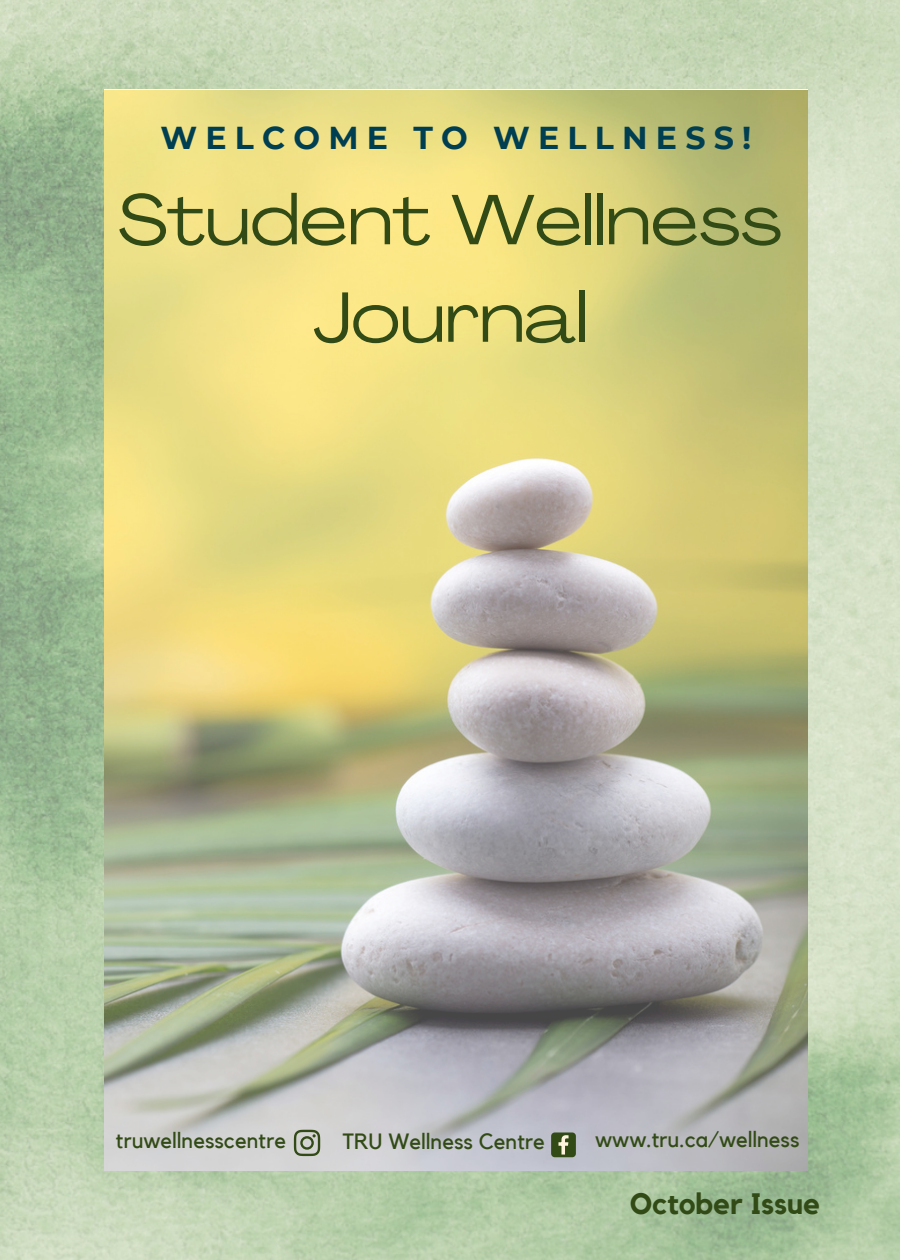
<style>
.page{position:relative;width:900px;height:1260px;background:#fff}
.page>*{position:absolute;margin:0;border:0;box-sizing:border-box;transform-origin:0 0}
.t1{font:expanded 70px/97.5px "Agrandir";color:#324b16;text-align:center}
.t2{font:700 31.5px "Montserrat";letter-spacing:.26em;color:#003e51}
.t3{font:700 29.5px "Kollektif";color:#324b16}
.t4{font:22px "Kollektif";color:#324b16}
</style>
<div class="page">
<img style="left:0;top:0;width:900px;height:1260px">
<img style="left:104px;top:91px;width:703px;height:1080px">
<svg style="left:294px;top:1130px;width:26px;height:26px"></svg>
<svg style="left:551px;top:1132px;width:25px;height:25px"></svg>
<h2 class="t2" style="left:160px;top:118px;width:592px">WELCOME TO WELLNESS!</h2>
<h1 class="t1" style="left:118px;top:178px;width:666px">Student Wellness<br>Journal</h1>
<p class="t4" style="left:116px;top:1130px;width:172px">truwellnesscentre</p>
<p class="t4" style="left:343px;top:1131px;width:204px">TRU Wellness Centre</p>
<p class="t4" style="left:595px;top:1129px;width:206px">www.tru.ca/wellness</p>
<h3 class="t3" style="left:630px;top:1190px;width:193px">October Issue</h3>
</div>
